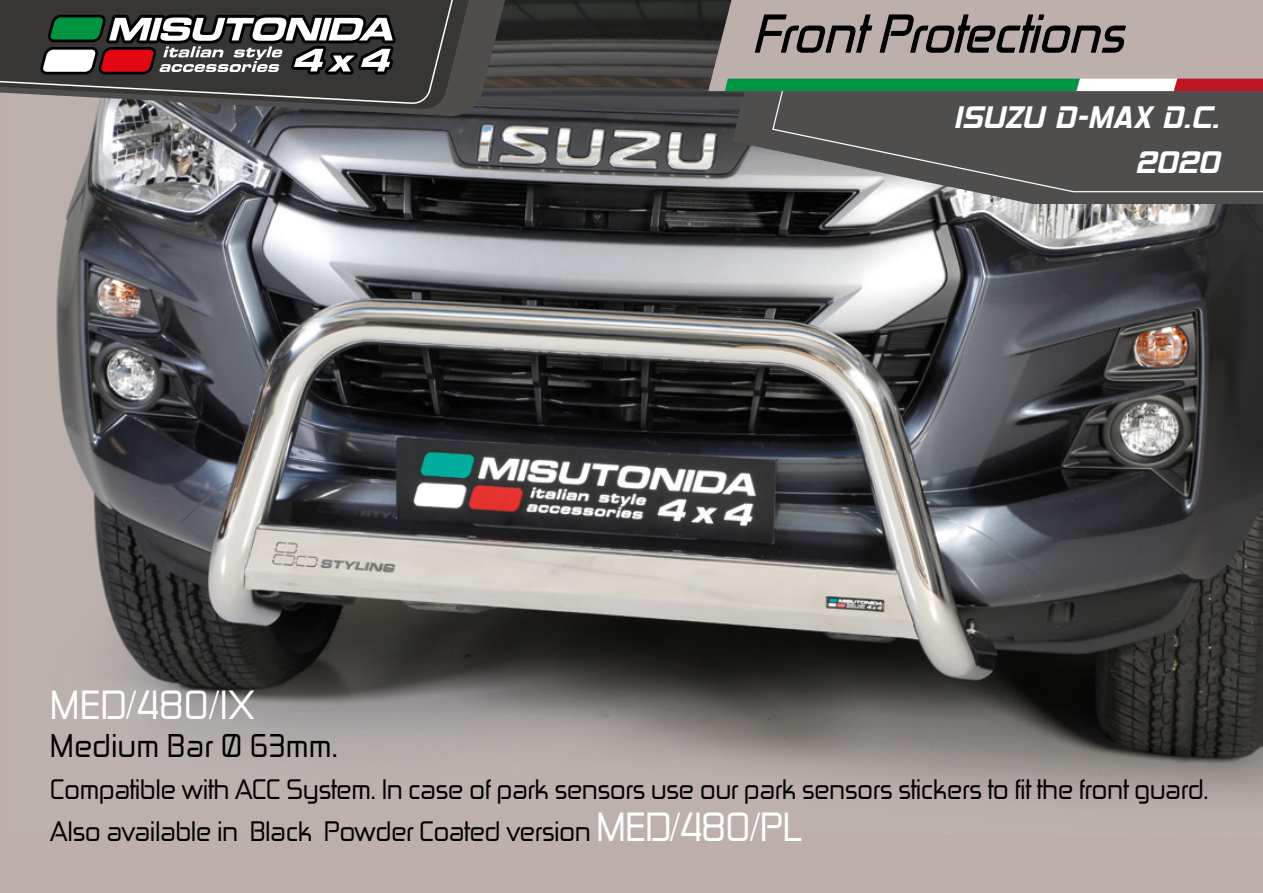
<style>
.page{position:relative;width:1263px;height:893px;background:#bdb0ac}
.page>*{position:absolute;margin:0;border:0;box-sizing:border-box;transform-origin:0 0}
.t1{font:italic 51px "Zekton Rg";color:#000}
.t2{font:39px "Zekton Rg";color:#fff}
.t3{font:37.5px/45px "Hemi Head 426";color:#fff;text-align:right}
.t4{font:31.5px "Zekton Rg";color:#000}
.t5{font:27px/42px "Zekton Rg";letter-spacing:-.02em;color:#000}
.s1{font-size:39px;color:#fff}
</style>
<div class="page">
<img style="left:56px;top:0;width:1207px;height:801px">
<svg style="left:732px;top:91px;width:531px;height:113px;background:#666565"></svg>
<svg style="left:56px;top:0;width:469px;height:117px;background:#4d4c4c"></svg>
<svg style="left:56px;top:0;width:436px;height:110px;background:#5c5a5a"></svg>
<svg style="left:771px;top:91px;width:492px;height:102px;background:#5c5a59"></svg>
<svg style="left:0;top:0;width:479px;height:105px;background:#4a4947"></svg>
<svg style="left:708px;top:0;width:555px;height:91px"></svg>
<svg style="left:754px;top:14px;width:375px;height:39px"></svg>
<svg style="left:40px;top:0;width:361px;height:80px;background:#615e5a"></svg>
<svg style="left:725px;top:79px;width:538px;height:12px;background:#4d945e"></svg>
<h1 class="t1" style="left:752px;top:1px;width:387px">FrontProtections</h1>
<h3 class="t3" style="left:953px;top:97px;width:267px">ISUZU D-MAX D.C.<br>2020</h3>
<h2 class="t2" style="left:50px;top:680px;width:207px">MED/480/IX</h2>
<p class="t4" style="left:50px;top:726px;width:290px">Medium Bar Ø 63mm.</p>
<p class="t5" style="left:50px;top:767px;width:1160px">Compatible with ACC System. In case of park sensors use our park sensors stickers to fit the front guard.<br>Also available in Black Powder Coated version <span class="s1">MED/480/PL</span></p>
</div>
